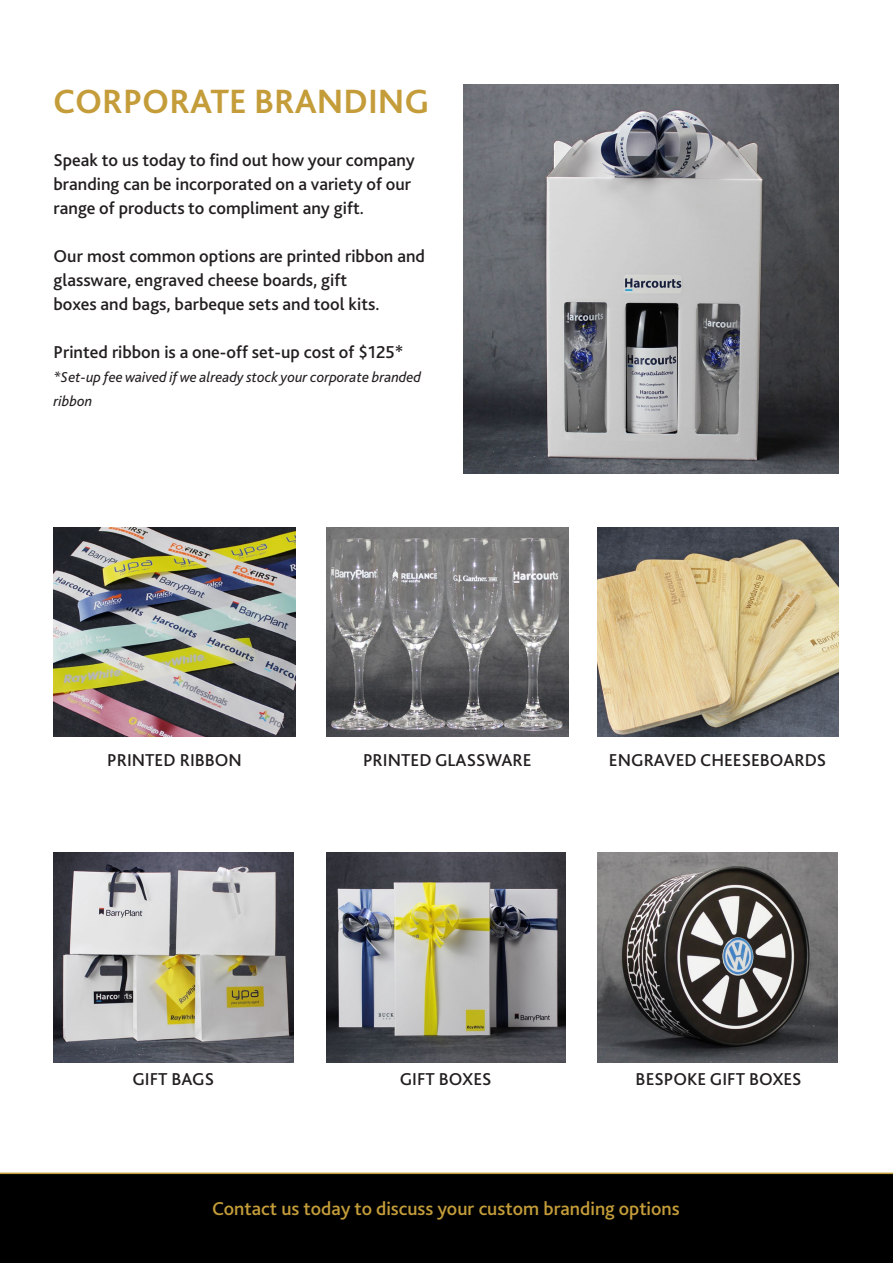
<style>
.page{position:relative;width:893px;height:1263px;background:#fff}
.page>*{position:absolute;margin:0;border:0;box-sizing:border-box;transform-origin:0 0}
.t1{font:700 35.25px "Bliss 2";color:#c49d3a}
.t2{font:500 19.5px "Bliss 2";color:#c49d3a}
.t3{font:500 18px/24px "Bliss 2";color:#231f20}
.t4{font:italic 15px/24px "Bliss 2";color:#231f20}
</style>
<div class="page">
<img style="left:597px;top:528px;width:242px;height:209px">
<img style="left:54px;top:528px;width:242px;height:209px">
<img style="left:326px;top:528px;width:242px;height:209px">
<div style="left:0;top:1172px;width:893px;height:91px;background:#000"></div>
<img style="left:53px;top:853px;width:240px;height:209px">
<img style="left:326px;top:853px;width:240px;height:209px">
<img style="left:463px;top:84px;width:376px;height:389px">
<img style="left:597px;top:853px;width:241px;height:209px">
<p class="t1" style="left:53px;top:79px;width:378px">CORPORATE BRANDING</p>
<p class="t3" style="left:54px;top:148px;width:363px">Speak to us today to find out how your company branding can be incorporated on a variety of our range of products to compliment any gift.</p>
<p class="t3" style="left:54px;top:244px;width:373px">Our most common options are printed ribbon and glassware, engraved cheese boards, gift</p>
<p class="t3" style="left:54px;top:292px;width:327px">boxes and bags, barbeque sets and tool kits.</p>
<p class="t3" style="left:54px;top:340px;width:351px">Printed ribbon is a one-off set-up cost of $125*</p>
<p class="t4" style="left:54px;top:365px;width:369px">*Set-up fee waived if we already stock your corporate branded ribbon</p>
<p class="t3" style="left:107px;top:748px;width:136px">PRINTED RIBBON</p>
<p class="t3" style="left:363px;top:748px;width:170px">PRINTED GLASSWARE</p>
<p class="t3" style="left:609px;top:748px;width:219px">ENGRAVED CHEESEBOARDS</p>
<p class="t3" style="left:132px;top:1067px;width:83px">GIFT BAGS</p>
<p class="t3" style="left:400px;top:1067px;width:93px">GIFT BOXES</p>
<p class="t3" style="left:636px;top:1067px;width:167px">BESPOKE GIFT BOXES</p>
<p class="t2" style="left:212px;top:1196px;width:469px">Contact us today to discuss your custom branding options</p>
</div>
